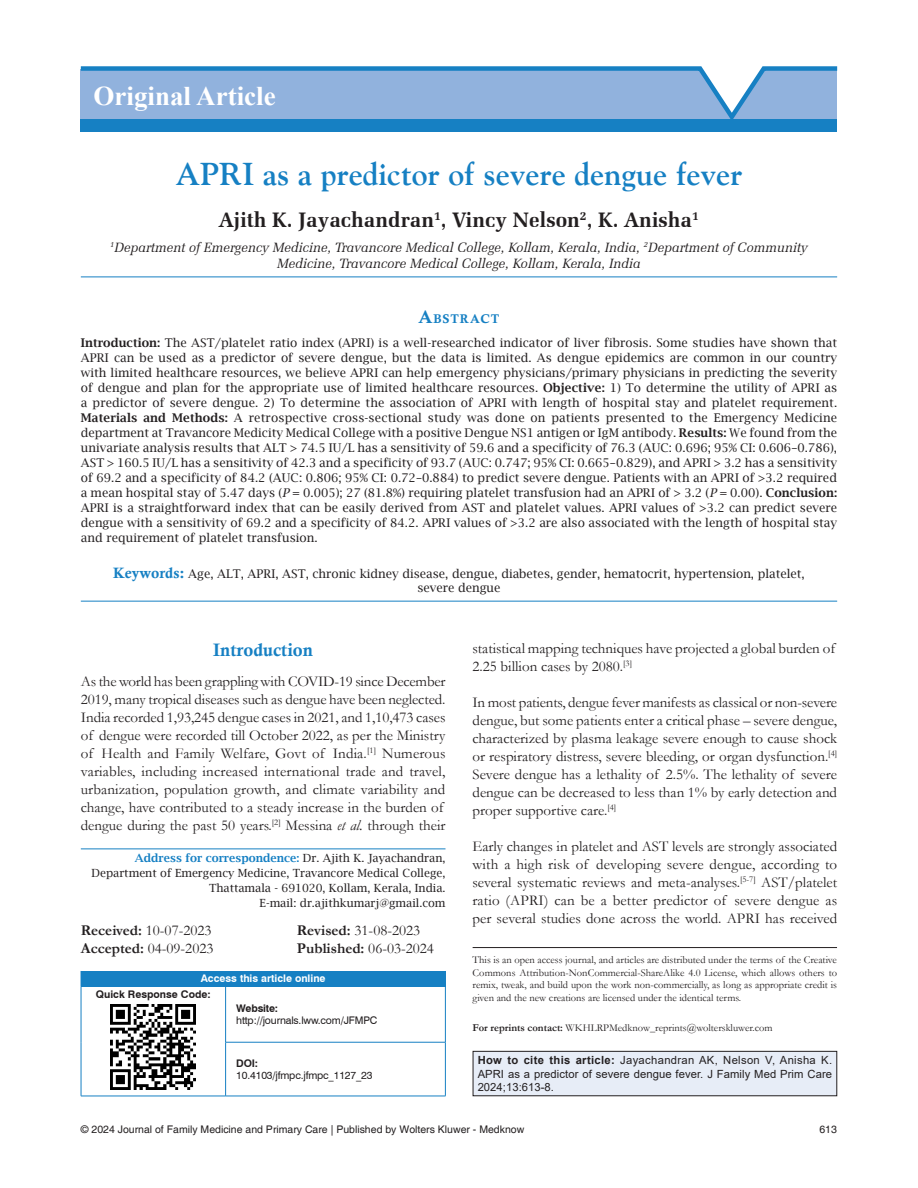
<style>
.page{position:relative;width:918px;height:1188px;background:#fff}
.page>*{position:absolute;margin:0;border:0;box-sizing:border-box;transform-origin:0 0}
.AT{font:700 31.5px "Goudy";color:#1680c3}
.AH{font:700 27px "Times New Roman";color:#fff}
.AU{font:700 21px "Zapf Elliptical 711 BT";color:#231f20}
.t1{font:18px "Calis MT Bol";color:#1680c3}
.TX{font:15px/18px "Garamond";color:#231f20}
.TX-2{font:700 15px "Garamond";color:#231f20}
.AFF{font:italic 13.5px/16.2px "Zapf Elliptical 711 BT";color:#231f20;text-align:center}
.ABSH{font:12.6px "Calis MT Bol";letter-spacing:.07em;color:#1680c3}
.ABS{font:12px/15px "Lucida Bright";letter-spacing:.005em;color:#231f20;text-align:justify}
.KWD{font:12px/14.4px "Lucida Bright";color:#231f20;text-align:center}
.ADD{font:11.25px/15px "Lucida Bright";color:#231f20;text-align:right}
.HTC{font:11.25px/13.5px "Arial";letter-spacing:.005em;color:#231f20;text-align:justify}
.Reprint{font:10.5px/12.6px "Garamond";color:#231f20;text-align:justify}
.RF{font:10.5px "Helvetica";color:#231f20}
.WEB{font:10.5px/12.6px "Swiss 721 BT";letter-spacing:-.015em;color:#231f20}
.AAO{font:700 10.5px "Swiss 721 BT";color:#fff}
.QRC{font:700 10.5px "Swiss 721 BT";color:#231f20}
.s1{font-size:18px}
.s2{font-weight:600}
.s3{font-style:italic}
.s4{font-family:"Calis MT Bol";font-size:15px;color:#1680c3}
.s5{font-weight:600;color:#1680c3}
.s6{font-weight:700}
.s7{font-weight:400}
</style>
<div class="page">
<svg style="left:80px;top:66px;width:758px;height:59px;background:#8ab0db"></svg>
<div style="left:81px;top:119px;width:756px;height:13px;background:#1680c3"></div>
<hr style="left:81px;top:277px;width:756px;height:1px;background:#1680c3">
<hr style="left:81px;top:601px;width:756px;height:1px;background:#1680c3">
<div style="left:81px;top:971px;width:364px;height:15px;background:#1680c3"></div>
<svg style="left:445px;top:971px;width:1px;height:15px"></svg>
<hr style="left:81px;top:1096px;width:145px;height:1px;background:#1680c3">
<hr style="left:226px;top:1096px;width:220px;height:1px;background:#1680c3">
<hr style="left:81px;top:986px;width:145px;height:1px;background:#1680c3">
<hr style="left:81px;top:986px;width:1px;height:56px;background:#1680c3">
<hr style="left:81px;top:1042px;width:1px;height:54px;background:#1680c3">
<hr style="left:226px;top:986px;width:220px;height:1px;background:#1680c3">
<hr style="left:225px;top:986px;width:1px;height:56px;background:#1680c3">
<hr style="left:445px;top:986px;width:1px;height:56px;background:#1680c3">
<hr style="left:225px;top:1042px;width:221px;height:1px;background:#1680c3">
<hr style="left:225px;top:1042px;width:1px;height:54px;background:#1680c3">
<hr style="left:445px;top:1042px;width:1px;height:54px;background:#1680c3">
<img style="left:111px;top:1004px;width:85px;height:85px">
<hr style="left:81px;top:849px;width:365px;height:1px;background:#1680c3">
<div style="left:473px;top:1051px;width:364px;height:45px;background:#e7edf7"></div>
<div style="left:473px;top:1051px;width:364px;height:45px;border:1px solid #231f20"></div>
<hr style="left:473px;top:947px;width:364px;height:1px;background:#231f20">
<p class="AH" style="left:94px;top:77px;width:184px">Original Article</p>
<p class="AT" style="left:176px;top:155px;width:568px">APRI as a predictor of severe dengue fever</p>
<p class="AU" style="left:219px;top:207px;width:481px">Ajith K. Jayachandran<sup>1</sup>, Vincy Nelson<sup>2</sup>, K. Anisha<sup>1</sup></p>
<p class="AFF" style="left:110px;top:239px;width:699px"><sup>1</sup>Department of Emergency Medicine, Travancore Medical College, Kollam, Kerala, India, <sup>2</sup>Department of Community<br>Medicine, Travancore Medical College, Kollam, Kerala, India</p>
<p class="ABSH" style="left:419px;top:312px;width:82px"><span class="s1">A</span>BSTRACT</p>
<p class="ABS" style="left:81px;top:335px;width:758px"><span class="s2">Introduction:</span> The AST/platelet ratio index (APRI) is a well‑researched indicator of liver fibrosis. Some studies have shown that APRI can be used as a predictor of severe dengue, but the data is limited. As dengue epidemics are common in our country with limited healthcare resources, we believe APRI can help emergency physicians/primary physicians in predicting the severity of dengue and plan for the appropriate use of limited healthcare resources. <span class="s2">Objective:</span> 1) To determine the utility of APRI as a predictor of severe dengue. 2) To determine the association of APRI with length of hospital stay and platelet requirement.<br><span class="s2">Materials and Methods:</span> A retrospective cross‑sectional study was done on patients presented to the Emergency Medicine department at Travancore Medicity Medical College with a positive Dengue NS1 antigen or IgM antibody. <span class="s2">Results:</span> We found from the univariate analysis results that ALT &gt; 74.5 IU/L has a sensitivity of 59.6 and a specificity of 76.3 (AUC: 0.696; 95% CI: 0.606–0.786), AST &gt; 160.5 IU/L has a sensitivity of 42.3 and a specificity of 93.7 (AUC: 0.747; 95% CI: 0.665–0.829), and APRI &gt; 3.2 has a sensitivity of 69.2 and a specificity of 84.2 (AUC: 0.806; 95% CI: 0.72–0.884) to predict severe dengue. Patients with an APRI of &gt;3.2 required a mean hospital stay of 5.47 days (<span class="s3">P</span> = 0.005); 27 (81.8%) requiring platelet transfusion had an APRI of &gt; 3.2 (<span class="s3">P</span> = 0.00). <span class="s2">Conclusion:<br></span>APRI is a straightforward index that can be easily derived from AST and platelet values. APRI values of &gt;3.2 can predict severe dengue with a sensitivity of 69.2 and a specificity of 84.2. APRI values of &gt;3.2 are also associated with the length of hospital stay and requirement of platelet transfusion.</p>
<p class="KWD" style="left:113px;top:566px;width:693px"><span class="s4">Keywords:</span> Age, ALT, APRI, AST, chronic kidney disease, dengue, diabetes, gender, hematocrit, hypertension, platelet, severe dengue</p>
<h1 class="t1" style="left:213px;top:639px;width:101px">Introduction</h1>
<p class="TX" style="left:81px;top:672px;width:366px">As the world has been grappling with COVID‑19 since December 2019, many tropical diseases such as dengue have been neglected.<br>India recorded 1,93,245 dengue cases in 2021, and 1,10,473 cases of dengue were recorded till October 2022, as per the Ministry of Health and Family Welfare, Govt of India.<sup>[1]</sup> Numerous variables, including increased international trade and travel, urbanization, population growth, and climate variability and change, have contributed to a steady increase in the burden of dengue during the past 50 years.<sup>[2]</sup> Messina <span class="s3">et al.</span> through their</p>
<p class="ADD" style="left:91px;top:850px;width:356px"><span class="s5">Address for correspondence:</span> Dr. Ajith K. Jayachandran, Department of Emergency Medicine, Travancore Medical College, Thattamala ‑ 691020, Kollam, Kerala, India.<br>E‑mail: dr.ajithkumarj@gmail.com</p>
<p class="TX" style="left:81px;top:921px;width:132px"><span class="s6">Received:</span> 10‑07‑2023</p>
<p class="TX" style="left:297px;top:921px;width:125px"><span class="s6">Revised:</span> 31‑08‑2023</p>
<p class="TX" style="left:81px;top:939px;width:134px"><span class="s6">Accepted:</span> 04‑09‑2023</p>
<p class="TX-2" style="left:297px;top:938px;width:139px">Published: <span class="s7">06-03-2024</span></p>
<p class="AAO" style="left:201px;top:972px;width:126px">Access this article online</p>
<p class="QRC" style="left:96px;top:988px;width:116px">Quick Response Code:</p>
<p class="WEB" style="left:236px;top:1002px;width:143px"><span class="s6">Website: </span>http://journals.lww.com/JFMPC</p>
<p class="WEB" style="left:236px;top:1057px;width:138px"><span class="s6">DOI:<br></span>10.4103/jfmpc.jfmpc_1127_23</p>
<p class="TX" style="left:472px;top:638px;width:364px">statistical mapping techniques have projected a global burden of<br>2.25 billion cases by 2080.<sup>[3]</sup></p>
<p class="TX" style="left:472px;top:692px;width:366px;text-align:justify">In most patients, dengue fever manifests as classical or non‑severe dengue, but some patients enter a critical phase – severe dengue, characterized by plasma leakage severe enough to cause shock or respiratory distress, severe bleeding, or organ dysfunction.<sup>[4] </sup>Severe dengue has a lethality of 2.5%. The lethality of severe dengue can be decreased to less than 1% by early detection and proper supportive care.<sup>[4]</sup></p>
<p class="TX" style="left:472px;top:836px;width:366px;text-align:justify">Early changes in platelet and AST levels are strongly associated with a high risk of developing severe dengue, according to several systematic reviews and meta‑analyses.<sup>[5‑7]</sup> AST/platelet ratio (APRI) can be a better predictor of severe dengue as per several studies done across the world. APRI has received</p>
<p class="Reprint" style="left:473px;top:953px;width:366px">This is an open access journal, and articles are distributed under the terms of the Creative Commons Attribution‑NonCommercial‑ShareAlike 4.0 License, which allows others to remix, tweak, and build upon the work non‑commercially, as long as appropriate credit is given and the new creations are licensed under the identical terms.</p>
<p class="Reprint" style="left:473px;top:1021px;width:301px"><span class="s6">For reprints contact:</span> WKHLRPMedknow_reprints@wolterskluwer.com</p>
<p class="HTC" style="left:478px;top:1053px;width:356px"><span class="s6">How to cite this article:</span> Jayachandran AK, Nelson V, Anisha K.<br>APRI as a predictor of severe dengue fever. J Family Med Prim Care 2024;13:613-8.</p>
<p class="RF" style="left:81px;top:1124px;width:445px">© 2024 Journal of Family Medicine and Primary Care | Published by Wolters Kluwer ‑ Medknow</p>
<p class="RF" style="left:819px;top:1124px;width:19px">613</p>
</div>
